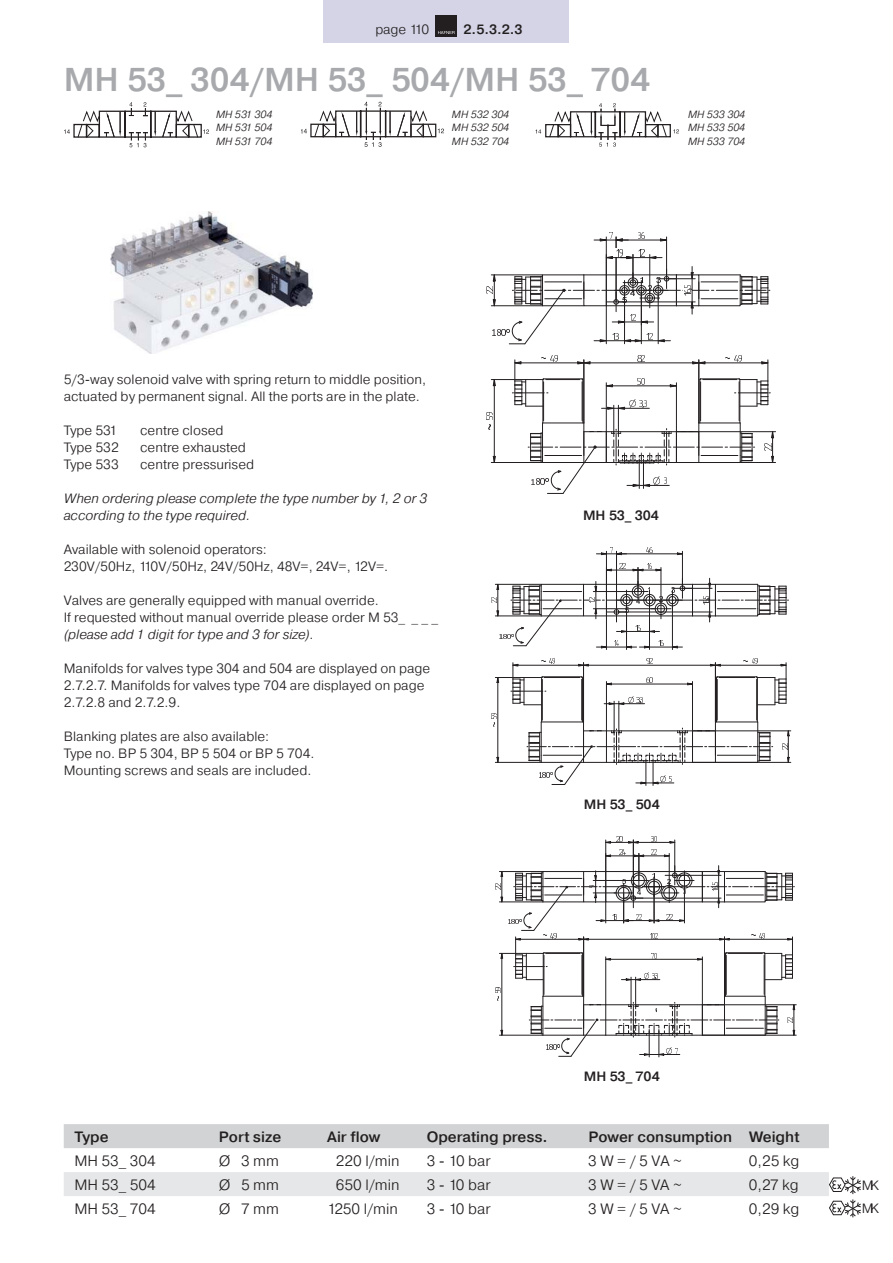
<style>
.page{position:relative;width:893px;height:1263px;background:#fff}
.page>*{position:absolute;margin:0;border:0;box-sizing:border-box;transform-origin:0 0}
.t1{font:500 33px "Pragmatica";color:#a7a9ac}
.t2{font:300 15px "Pragmatica";color:#231f20}
.t3{font:500 15px "Pragmatica";color:#231f20}
.t4{font:300 13.5px/17px "Pragmatica";color:#231f20}
.t5{font:italic 300 13.5px/17px "Pragmatica";color:#231f20}
.t6{font:500 13.5px "Pragmatica";color:#231f20}
.t7{font:italic 300 10.5px/13.5px "Pragmatica";color:#231f20;text-align:justify}
</style>
<div class="page">
<svg style="left:64px;top:129px;width:6px;height:5px"></svg>
<svg style="left:77px;top:102px;width:132px;height:45px"></svg>
<svg style="left:301px;top:129px;width:6px;height:5px"></svg>
<div style="left:310px;top:124px;width:14px;height:13px;border:1px solid #231f20"></div>
<svg style="left:314px;top:102px;width:130px;height:45px"></svg>
<svg style="left:535px;top:129px;width:6px;height:5px"></svg>
<svg style="left:673px;top:129px;width:6px;height:4px"></svg>
<div style="left:545px;top:124px;width:14px;height:13px;border:1px solid #231f20"></div>
<div style="left:657px;top:124px;width:14px;height:13px;border:1px solid #231f20"></div>
<svg style="left:549px;top:103px;width:118px;height:44px"></svg>
<hr style="left:715px;top:722px;width:1px;height:33px;background:#231f20">
<hr style="left:715px;top:722px;width:43px;height:1px;background:#231f20">
<hr style="left:757px;top:722px;width:1px;height:33px;background:#231f20">
<hr style="left:716px;top:678px;width:1px;height:44px;background:#231f20">
<hr style="left:717px;top:677px;width:40px;height:1px;background:#231f20">
<hr style="left:756px;top:679px;width:1px;height:41px;background:#231f20">
<hr style="left:717px;top:679px;width:1px;height:41px;background:#231f20">
<hr style="left:757px;top:678px;width:1px;height:44px;background:#231f20">
<hr style="left:582px;top:678px;width:1px;height:44px;background:#231f20">
<hr style="left:542px;top:679px;width:1px;height:41px;background:#231f20">
<hr style="left:581px;top:679px;width:1px;height:41px;background:#231f20">
<hr style="left:542px;top:677px;width:40px;height:1px;background:#231f20">
<hr style="left:541px;top:678px;width:1px;height:44px;background:#231f20">
<hr style="left:583px;top:722px;width:1px;height:33px;background:#231f20">
<hr style="left:541px;top:722px;width:42px;height:1px;background:#231f20">
<hr style="left:541px;top:722px;width:1px;height:33px;background:#231f20">
<hr style="left:513px;top:665px;width:70px;height:1px;background:#231f20">
<hr style="left:583px;top:663px;width:1px;height:59px;background:#231f20">
<svg style="left:646px;top:659px;width:6px;height:5px"></svg>
<hr style="left:583px;top:665px;width:132px;height:1px;background:#231f20">
<hr style="left:692px;top:682px;width:1px;height:49px;background:#231f20">
<hr style="left:606px;top:682px;width:1px;height:49px;background:#231f20">
<svg style="left:646px;top:678px;width:6px;height:5px"></svg>
<hr style="left:606px;top:684px;width:86px;height:1px;background:#231f20">
<hr style="left:606px;top:551px;width:1px;height:33px;background:#231f20">
<hr style="left:596px;top:554px;width:30px;height:1px;background:#231f20">
<hr style="left:616px;top:551px;width:1px;height:61px;background:#231f20">
<hr style="left:682px;top:551px;width:1px;height:35px;background:#231f20">
<svg style="left:646px;top:548px;width:6px;height:5px"></svg>
<svg style="left:601px;top:548px;width:21px;height:7px"></svg>
<hr style="left:616px;top:554px;width:66px;height:1px;background:#231f20">
<hr style="left:495px;top:762px;width:46px;height:1px;background:#231f20">
<svg style="left:492px;top:713px;width:5px;height:14px"></svg>
<hr style="left:497px;top:678px;width:1px;height:84px;background:#231f20">
<hr style="left:692px;top:762px;width:99px;height:1px;background:#231f20">
<hr style="left:692px;top:731px;width:99px;height:1px;background:#231f20">
<svg style="left:782px;top:744px;width:5px;height:5px"></svg>
<hr style="left:788px;top:731px;width:1px;height:31px;background:#231f20">
<hr style="left:606px;top:616px;width:1px;height:34px;background:#231f20">
<hr style="left:626px;top:606px;width:1px;height:44px;background:#231f20">
<hr style="left:649px;top:600px;width:1px;height:50px;background:#231f20">
<hr style="left:672px;top:606px;width:1px;height:44px;background:#231f20">
<svg style="left:495px;top:659px;width:60px;height:47px"></svg>
<hr style="left:614px;top:701px;width:1px;height:32px;background:#231f20">
<hr style="left:618px;top:701px;width:1px;height:32px;background:#231f20">
<svg style="left:609px;top:697px;width:33px;height:8px"></svg>
<hr style="left:604px;top:703px;width:40px;height:1px;background:#231f20">
<svg style="left:492px;top:564px;width:296px;height:84px"></svg>
<hr style="left:595px;top:581px;width:1px;height:38px;background:#231f20">
<svg style="left:527px;top:728px;width:246px;height:57px"></svg>
<hr style="left:715px;top:663px;width:1px;height:59px;background:#231f20">
<svg style="left:744px;top:659px;width:43px;height:47px"></svg>
<hr style="left:715px;top:665px;width:71px;height:1px;background:#231f20">
<hr style="left:491px;top:462px;width:51px;height:1px;background:#231f20">
<hr style="left:491px;top:379px;width:35px;height:1px;background:#231f20">
<svg style="left:487px;top:413px;width:6px;height:16px"></svg>
<hr style="left:494px;top:380px;width:1px;height:83px;background:#231f20">
<hr style="left:606px;top:237px;width:1px;height:38px;background:#231f20">
<hr style="left:594px;top:240px;width:34px;height:1px;background:#231f20">
<hr style="left:616px;top:237px;width:1px;height:65px;background:#231f20">
<hr style="left:666px;top:237px;width:1px;height:39px;background:#231f20">
<svg style="left:638px;top:232px;width:6px;height:6px"></svg>
<svg style="left:600px;top:232px;width:22px;height:9px"></svg>
<hr style="left:616px;top:240px;width:50px;height:1px;background:#231f20">
<svg style="left:487px;top:250px;width:283px;height:95px"></svg>
<hr style="left:676px;top:462px;width:99px;height:1px;background:#231f20">
<hr style="left:676px;top:431px;width:99px;height:1px;background:#231f20">
<svg style="left:512px;top:355px;width:262px;height:139px"></svg>
<hr style="left:702px;top:1035px;width:94px;height:1px;background:#231f20">
<hr style="left:702px;top:1005px;width:94px;height:1px;background:#231f20">
<hr style="left:605px;top:840px;width:1px;height:32px;background:#231f20">
<hr style="left:633px;top:840px;width:1px;height:58px;background:#231f20">
<hr style="left:674px;top:840px;width:1px;height:33px;background:#231f20">
<svg style="left:651px;top:836px;width:5px;height:5px"></svg>
<svg style="left:605px;top:836px;width:33px;height:7px"></svg>
<hr style="left:633px;top:842px;width:42px;height:1px;background:#231f20">
<svg style="left:496px;top:850px;width:299px;height:207px"></svg>
<hr style="left:724px;top:939px;width:68px;height:1px;background:#231f20">
<img style="left:111px;top:212px;width:201px;height:142px">
<div style="left:324px;top:0;width:245px;height:43px;background:#d4d4e6"></div>
<div style="left:436px;top:15px;width:21px;height:21px;background:#231f20"></div>
<svg style="left:438px;top:31px;width:17px;height:3px"></svg>
<div style="left:64px;top:1124px;width:765px;height:24px;background:#d1d3d4"></div>
<svg style="left:64px;top:1172px;width:797px;height:45px"></svg>
<p class="t4" style="left:375px;top:22px;width:55px">page 110</p>
<h1 class="t1" style="left:64px;top:68px;width:588px">MH 53_ 304/MH 53_ 504/MH 53_ 704</h1>
<p class="t6" style="left:463px;top:24px;width:61px">2.5.3.2.3</p>
<p class="t7" style="left:216px;top:108px;width:58px">MH 531 304<br>MH 531 504<br>MH 531 704</p>
<p class="t7" style="left:452px;top:108px;width:59px">MH 532 304<br>MH 532 504<br>MH 532 704</p>
<p class="t7" style="left:688px;top:108px;width:59px">MH 533 304<br>MH 533 504<br>MH 533 704</p>
<p class="t4" style="left:64px;top:372px;width:364px">5/3-way solenoid valve with spring return to middle position, actuated by permanent signal. All the ports are in the plate.</p>
<p class="t4" style="left:64px;top:423px;width:55px">Type 531</p>
<p class="t4" style="left:140px;top:423px;width:85px">centre closed</p>
<p class="t4" style="left:64px;top:440px;width:57px">Type 532</p>
<p class="t4" style="left:140px;top:440px;width:107px">centre exhausted</p>
<p class="t4" style="left:64px;top:457px;width:57px">Type 533</p>
<p class="t4" style="left:140px;top:457px;width:115px">centre pressurised</p>
<p class="t5" style="left:64px;top:491px;width:365px">When ordering please complete the type number by 1, 2 or 3 according to the type required.</p>
<p class="t4" style="left:64px;top:542px;width:326px">Available with solenoid operators:<br>230V/50Hz, 110V/50Hz, 24V/50Hz, 48V=, 24V=, 12V=.</p>
<p class="t4" style="left:64px;top:593px;width:376px">Valves are generally equipped with manual over ride.<br>If requested without manual override please order M 53_ _ _ _</p>
<p class="t5" style="left:64px;top:627px;width:252px">(please add 1 digit for type and 3 for size).</p>
<p class="t4" style="left:64px;top:661px;width:368px">Manifolds for valves type 304 and 504 are displayed on page<br>2.7.2.7. Manifolds for valves type 704 are displayed on page<br>2.7.2.8 and 2.7.2.9.</p>
<p class="t4" style="left:64px;top:729px;width:252px">Blanking plates are also available:<br>Type no. BP 5 304, BP 5 504 or BP 5 704.<br>Mounting screws and seals are included.</p>
<p class="t6" style="left:583px;top:510px;width:77px">MH 53_ 304</p>
<p class="t6" style="left:584px;top:799px;width:77px">MH 53_ 504</p>
<p class="t6" style="left:584px;top:1072px;width:77px">MH 53_ 704</p>
<p class="t3" style="left:74px;top:1131px;width:36px">Type</p>
<p class="t3" style="left:219px;top:1131px;width:64px">Port size</p>
<p class="t3" style="left:327px;top:1131px;width:55px">Air flow</p>
<p class="t3" style="left:427px;top:1131px;width:122px">Operating press.</p>
<p class="t3" style="left:588px;top:1131px;width:213px">Power consumption Weight</p>
<p class="t2" style="left:74px;top:1155px;width:83px">MH 53_ 304</p>
<p class="t2" style="left:219px;top:1155px;width:62px">Ø 3 mm</p>
<p class="t2" style="left:336px;top:1155px;width:65px">220 l/min</p>
<p class="t2" style="left:427px;top:1155px;width:65px">3 - 10 bar</p>
<p class="t2" style="left:588px;top:1155px;width:95px">3 W = / 5 VA ~</p>
<p class="t2" style="left:749px;top:1155px;width:52px">0,25 kg</p>
<p class="t2" style="left:74px;top:1179px;width:83px">MH 53_ 504</p>
<p class="t2" style="left:219px;top:1179px;width:62px">Ø 5 mm</p>
<p class="t2" style="left:336px;top:1179px;width:65px">650 l/min</p>
<p class="t2" style="left:427px;top:1179px;width:65px">3 - 10 bar</p>
<p class="t2" style="left:588px;top:1179px;width:95px">3 W = / 5 VA ~</p>
<p class="t2" style="left:749px;top:1179px;width:51px">0,27 kg</p>
<p class="t2" style="left:74px;top:1203px;width:83px">MH 53_ 704</p>
<p class="t2" style="left:219px;top:1203px;width:62px">Ø 7 mm</p>
<p class="t2" style="left:327px;top:1203px;width:72px">1250 l/min</p>
<p class="t2" style="left:427px;top:1203px;width:65px">3 - 10 bar</p>
<p class="t2" style="left:588px;top:1203px;width:95px">3 W = / 5 VA ~</p>
<p class="t2" style="left:749px;top:1203px;width:52px">0,29 kg</p>
<p class="t4" style="left:862px;top:1175px;width:19px;line-height:23.2px">MK<br>MK</p>
</div>
